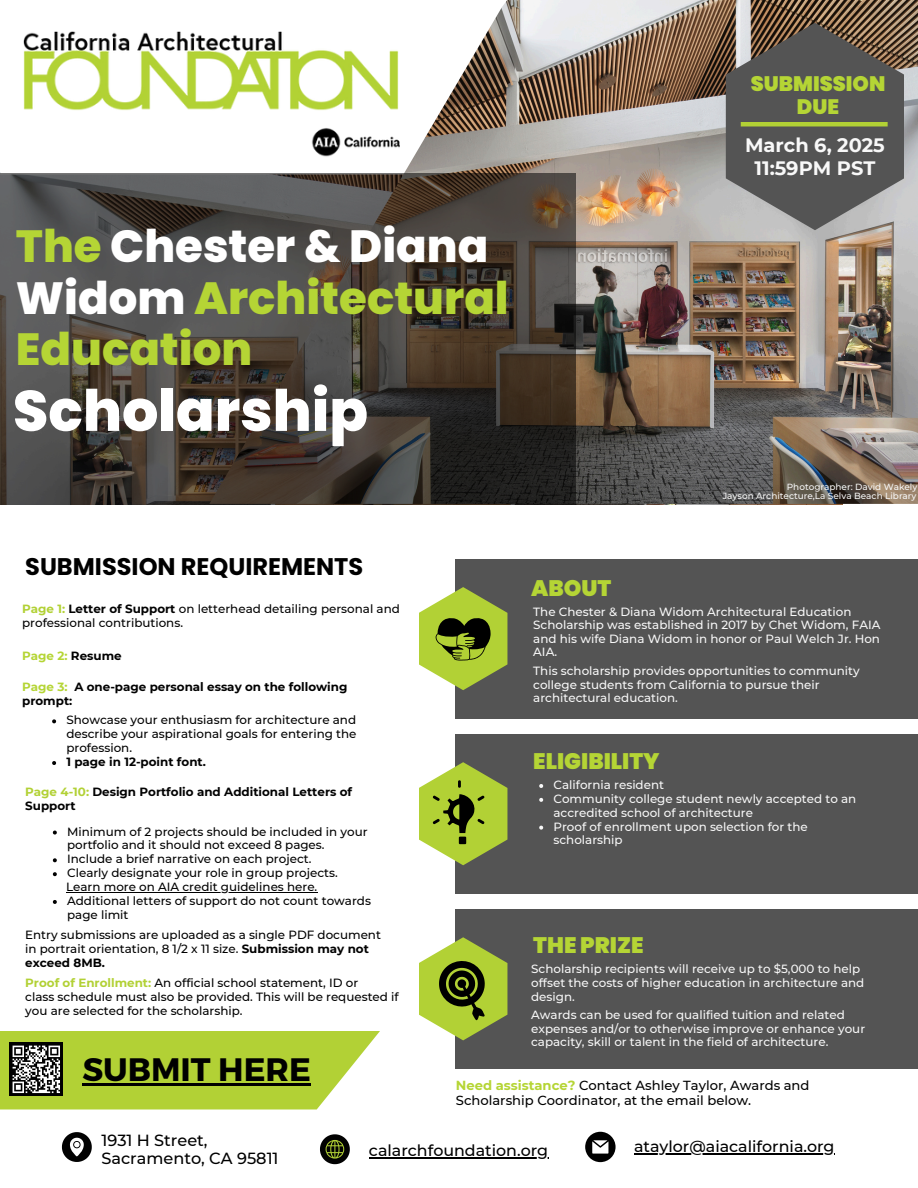
<style>
.page{position:relative;width:918px;height:1188px;background:#fff}
.page>*{position:absolute;margin:0;border:0;box-sizing:border-box;transform-origin:0 0}
.t1{font:800 57px "Poppins";color:#fff}
.t2{font:800 45px/51.8px "Poppins";color:#b5d535}
.t3{font:700 32.4px "Montserrat";color:#000}
.t4{font:700 24px "Poppins";color:#000}
.t5{font:900 22.5px "Poppins";color:#b5d535}
.t6{font:900 21px/23.7px "Poppins";color:#b5d535;text-align:center}
.t7{font:700 19.35px/22.5px "Montserrat";color:#f8f8f8;text-align:center}
.t8{font:500 16.05px/18px "Montserrat";color:#000}
.t9{font:500 15.9px "Montserrat";color:#000}
.t10{font:500 13.2px/15.3px "Montserrat";color:#000}
.t11{font:500 11.85px/13.5px "Montserrat";color:#f8f8f8}
.t12{font:500 11.85px/14px "Montserrat";color:#000}
.t13{font:500 11.85px/14px "Montserrat";color:#020202}
.t14{font:700 11.85px/14px "Montserrat";color:#020202}
.t15{font:700 11.85px "Montserrat";color:#b5d535}
.t16{font:500 8.85px "Montserrat";color:#f8f8f8}
.s1{color:#fff}
.s2{font-weight:700;color:#b2d135}
.s3{font-weight:700}
.s4{color:#000}
.s5{color:#b5d535}
.s6{color:#b2d135}
.s7{font-weight:700;color:#020202}
.s8{font-weight:700;color:#b5d535}
</style>
<div class="page">
<div style="left:456px;top:559px;width:462px;height:159px;background:#545454"></div>
<div style="left:456px;top:734px;width:462px;height:159px;background:#545454"></div>
<div style="left:456px;top:909px;width:462px;height:159px;background:#545454"></div>
<img style="left:404px;top:0;width:514px;height:504px">
<svg style="left:0;top:173px;width:576px;height:332px;background:#47423c"></svg>
<svg style="left:419px;top:937px;width:88px;height:103px"></svg>
<svg style="left:419px;top:762px;width:88px;height:103px"></svg>
<img style="left:23px;top:23px;width:392px;height:145px">
<svg style="left:419px;top:587px;width:88px;height:103px"></svg>
<svg style="left:726px;top:23px;width:178px;height:207px;background:#666461"></svg>
<hr style="left:741px;top:122px;width:147px;height:4px;background:#b2d135">
<svg style="left:0;top:1031px;width:380px;height:78px;background:#b0c94a"></svg>
<svg style="left:320px;top:1134px;width:30px;height:30px"></svg>
<svg style="left:585px;top:1132px;width:31px;height:30px"></svg>
<svg style="left:62px;top:1132px;width:30px;height:30px"></svg>
<hr style="left:82px;top:1083px;width:229px;height:2px;background:#000">
<svg style="left:539px;top:784px;width:4px;height:4px"></svg>
<svg style="left:539px;top:798px;width:4px;height:4px"></svg>
<svg style="left:539px;top:826px;width:4px;height:4px"></svg>
<svg style="left:52px;top:719px;width:4px;height:4px"></svg>
<svg style="left:52px;top:761px;width:4px;height:4px"></svg>
<svg style="left:53px;top:831px;width:4px;height:4px"></svg>
<svg style="left:53px;top:858px;width:4px;height:4px"></svg>
<svg style="left:53px;top:872px;width:4px;height:4px"></svg>
<hr style="left:66px;top:892px;width:251px;height:1px;background:#000">
<svg style="left:53px;top:900px;width:4px;height:4px"></svg>
<hr style="left:369px;top:1157px;width:179px;height:1px;background:#000">
<hr style="left:634px;top:1154px;width:201px;height:1px;background:#000">
<p class="t2" style="left:16px;top:220px;width:495px">The <span class="s1">Chester &amp; Diana<br>Widom</span> Architectural<br>Education</p>
<p class="t1" style="left:13px;top:371px;width:357px">Scholarship</p>
<p class="t4" style="left:25px;top:550px;width:340px">SUBMISSION REQUIREMENTS</p>
<p class="t13" style="left:22px;top:601px;width:379px"><span class="s2">Page 1:</span> <span class="s3">Letter of Support</span> on letterhead detailing personal and professional contributions.</p>
<p class="t15" style="left:22px;top:649px;width:101px">Page 2: <span class="s4">Resume</span></p>
<p class="t14" style="left:22px;top:680px;width:327px"><span class="s5">Page 3:</span> A one-page personal essay <span class="s4">on the following prompt:</span></p>
<p class="t13" style="left:66px;top:713px;width:292px;text-align:justify">Showcase your enthusiasm for architecture and describe your aspirational goals for entering the profession.</p>
<p class="t14" style="left:66px;top:755px;width:141px">1 page in 12-point font.</p>
<h4 class="t14" style="left:25px;top:784px;width:328px"><span class="s6">Page 4-10:</span> Design Portfolio and Additional Letters of<br>Support</h4>
<p class="t12" style="left:67px;top:824px;width:302px">Minimum of 2 projects should be included in your portfolio and it should not exceed 8 pages.</p>
<h3 class="t12" style="left:67px;top:852px;width:246px">Include a brief narrative on each project.</h3>
<h4 class="t12" style="left:67px;top:866px;width:272px">Clearly designate your role in group projects.</h4>
<p class="t12" style="left:66px;top:880px;width:306px">Learn more on AIA credit guidelines here.<br>Additional letters of support do not count towards</p>
<p class="t12" style="left:67px;top:908px;width:63px">page limit</p>
<p class="t12" style="left:25px;top:928px;width:357px">Entry submissions are uploaded as a single PDF document in portrait orientation, 8 1/2 x 11 size. <span class="s3">Submission</span> <span class="s7">may not </span><span class="s3">exceed 8MB.</span></p>
<p class="t12" style="left:25px;top:976px;width:335px"><span class="s2">Proof of Enrollment:</span> An official school statement, ID or</p>
<p class="t12" style="left:25px;top:990px;width:375px">class schedule must also be provided. This will be requested if you are selected for the scholarship.</p>
<p class="t6" style="left:751px;top:72px;width:136px">SUBMISSION<br>DUE</p>
<p class="t7" style="left:745px;top:134px;width:141px">March 6, 2025<br>11:59PM PST</p>
<p class="t16" style="left:787px;top:482px;width:132px">Photographer: David Wakely</p>
<p class="t16" style="left:723px;top:490px;width:195px">Jayson Architecture,La Selva Beach Library</p>
<h5 class="t5" style="left:531px;top:572px;width:82px">ABOUT</h5>
<h6 class="t11" style="left:533px;top:605px;width:349px">The Chester &amp; Diana Widom Architectural Education Scholarship was established in 2017 by Chet Widom, FAIA and his wife Diana Widom in honor or Paul Welch Jr. Hon AIA.</h6>
<p class="t11" style="left:533px;top:664px;width:328px">This scholarship provides opportunities to community college students from California to pursue their architectural education.</p>
<p class="t5" style="left:533px;top:745px;width:128px">ELIGIBILITY</p>
<p class="t11" style="left:553px;top:778px;width:112px">California resident</p>
<p class="t11" style="left:553px;top:792px;width:304px;line-height:14px">Community college student newly accepted to an accredited school of architecture</p>
<h2 class="t11" style="left:553px;top:819px;width:256px;line-height:14px">Proof of enrollment upon selection for the scholarship</h2>
<h1 class="t5" style="left:533px;top:929px;width:112px">THE PRIZE</h1>
<h4 class="t11" style="left:531px;top:962px;width:335px">Scholarship recipients will receive up to $5,000 to help offset the costs of higher education in architecture and design.</h4>
<p class="t11" style="left:531px;top:1008px;width:336px">Awards can be used for qualified tuition and related expenses and/or to otherwise improve or enhance your capacity, skill or talent in the field of architecture.</p>
<p class="t3" style="left:82px;top:1048px;width:230px">SUBMIT HERE</p>
<p class="t10" style="left:456px;top:1077px;width:355px"><span class="s8">Need assistance?</span> Contact Ashley Taylor, Awards and<br>Scholarship Coordinator, at the email below.</p>
<h4 class="t8" style="left:101px;top:1131px;width:179px">1931 H Street,<br>Sacramento, CA 95811</h4>
<p class="t9" style="left:634px;top:1137px;width:202px">ataylor@aiacalifornia.org</p>
<p class="t9" style="left:369px;top:1140px;width:181px">calarchfoundation.org</p>
</div>
